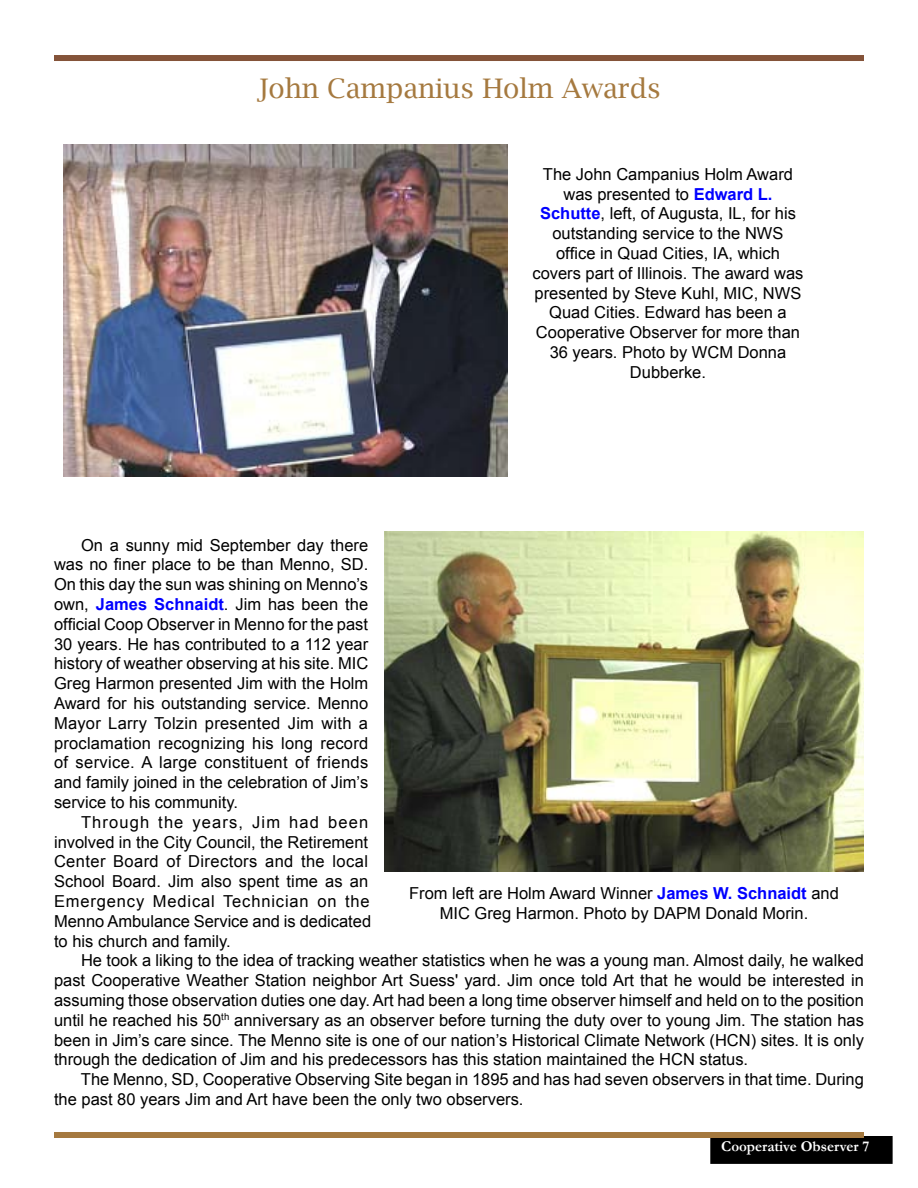
<style>
.page{position:relative;width:918px;height:1188px;background:#fff}
.page>*{position:absolute;margin:0;border:0;box-sizing:border-box;transform-origin:0 0}
.t1{font:27px "Lucida Bright";color:#a5793f}
.t2{font:16.5px/19.8px "Arial";color:#000;text-align:justify}
.t3{font:700 15px "Garamond";color:#fff}
.s1{font-weight:700;color:#00f}
</style>
<div class="page">
<div style="left:711px;top:1137px;width:181px;height:26px;background:#000"></div>
<div style="left:710px;top:1136px;width:183px;height:28px;border:2px solid #000"></div>
<div style="left:54px;top:1132px;width:810px;height:6px;background:#a5793f"></div>
<div style="left:54px;top:55px;width:810px;height:6px;background:#845339"></div>
<img style="left:384px;top:531px;width:480px;height:341px">
<img style="left:64px;top:144px;width:444px;height:333px">
<h1 class="t1" style="left:257px;top:73px;width:405px">John Campanius Holm Awards</h1>
<p class="t2" style="left:532px;top:164px;width:273px;text-align:center">The John Campanius Holm Award was presented to <span class="s1">Edward L.<br>Schutte</span>, left, of Augusta, IL, for his outstanding service to the NWS office in Quad Cities, IA, which covers part of Illinois. The award was presented by Steve Kuhl, MIC, NWS<br>Quad Cities. Edward has been a<br>Cooperative Observer for more than<br>36 years. Photo by WCM Donna<br>Dubberke.</p>
<p class="t2" style="left:54px;top:535px;width:316px;text-indent:27px">On a sunny mid September day there was no finer place to be than Menno, SD.<br>On this day the sun was shining on Menno’s own, <span class="s1">James Schnaidt</span>. Jim has been the official Coop Observer in Menno for the past 30 years. He has contributed to a 112 year history of weather observing at his site. MIC Greg Harmon presented Jim with the Holm Award for his outstanding service. Menno Mayor Larry Tolzin presented Jim with a proclamation recognizing his long record of service. A large constituent of friends and family joined in the celebration of Jim’s service to his community.</p>
<p class="t2" style="left:54px;top:812px;width:319px;text-align:left;text-indent:27px">Through the years, Jim had been involved in the City Council, the Retirement Center Board of Directors and the local School Board. Jim also spent time as an Emergency Medical Technician on the Menno Ambulance Service and is dedicated to his church and family.</p>
<p class="t2" style="left:54px;top:951px;width:812px;text-indent:27px">He took a liking to the idea of tracking weather statistics when he was a young man. Almost daily, he walked past Cooperative Weather Station neighbor Art Suess' yard. Jim once told Art that he would be interested in assuming those observation duties one day. Art had been a long time observer himself and held on to the position until he reached his 50<sup>th</sup> anniversary as an observer before turning the duty over to young Jim. The station has been in Jim’s care since. The Menno site is one of our nation’s Historical Climate Network (HCN) sites. It is only through the dedication of Jim and his predecessors has this station maintained the HCN status.</p>
<p class="t2" style="left:54px;top:1070px;width:811px;text-indent:27px">The Menno, SD, Cooperative Observing Site began in 1895 and has had seven observers in that time. During the past 80 years Jim and Art have been the only two observers.</p>
<p class="t2" style="left:409px;top:883px;width:431px;text-align:center">From left are Holm Award Winner <span class="s1">James W. Schnaidt</span> and<br>MIC Greg Harmon. Photo by DAPM Donald Morin.</p>
<p class="t3" style="left:721px;top:1136px;width:150px">Cooperative Observer 7</p>
</div>
